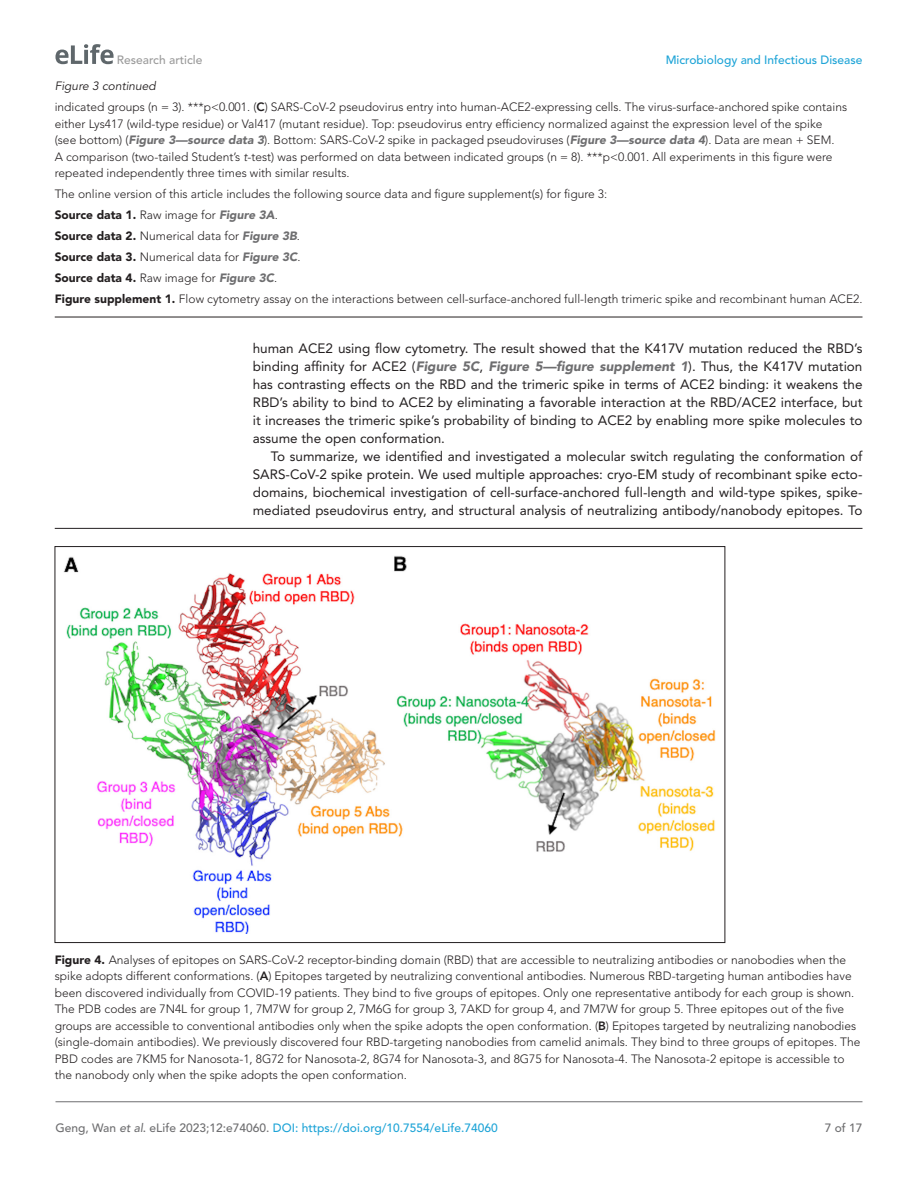
<style>
.page{position:relative;width:918px;height:1188px;background:#fff}
.page>*{position:absolute;margin:0;border:0;box-sizing:border-box;transform-origin:0 0}
.t1{font:13.5px/18px "Avenir LT Std";color:#231f20;text-align:justify}
.t2{font:300 12px/16.5px "Avenir LT Std";color:#231f20}
.t3{font:500 12px "Avenir LT Std";color:#1ea4d7}
.t4{font:italic 12px "Avenir LT Std";color:#231f20}
.t5{font:500 12px "Avenir LT Std";color:#9a9a9a}
.t6{font:500 12px "Avenir LT Std";color:#6e6e70}
.s1{font-weight:800}
.s2{font-weight:900;font-style:italic;color:#6e6e70}
.s3{font-style:italic}
.s4{font-weight:900}
.s5{color:#6e6e70}
.s6{font-style:italic;color:#6e6e70}
</style>
<div class="page">
<svg style="left:55px;top:44px;width:59px;height:20px"></svg>
<hr style="left:56px;top:1101px;width:806px;height:1px;background:#6e6e70">
<hr style="left:55px;top:317px;width:807px;height:1px;background:#231f20">
<hr style="left:55px;top:528px;width:807px;height:1px;background:#231f20">
<img style="left:64px;top:556px;width:652px;height:378px">
<p class="t5" style="left:117px;top:53px;width:87px">Research article</p>
<p class="t3" style="left:666px;top:53px;width:198px">Microbiology and Infectious Disease</p>
<p class="t4" style="left:55px;top:79px;width:103px">Figure 3 continued</p>
<p class="t2" style="left:55px;top:99px;width:794px">indicated groups (n = 3). ***p&lt;0.001. (<span class="s1">C</span>) SARS-CoV-2 pseudovirus entry into human-ACE2-expressing cells. The virus-surface-anchored spike contains either Lys417 (wild-type residue) or Val417 (mutant residue). Top: pseudovirus entry efficiency normalized against the expression level of the spike<br>(see bottom) (<span class="s2">Figure 3—source data 3</span>). Bottom: SARS-CoV-2 spike in packaged pseudoviruses (<span class="s2">Figure 3—source data 4</span>). Data are mean + SEM.<br>A comparison (two-tailed Student’s <span class="s3">t</span>-test) was performed on data between indicated groups (n = 8). ***p&lt;0.001. All experiments in this figure were repeated independently three times with similar results.</p>
<p class="t2" style="left:55px;top:184px;width:809px;line-height:21px">The online version of this article includes the following source data and figure supplement(s) for figure 3:<br><span class="s4">Source data 1.</span> Raw image for <span class="s2">Figure 3A</span>.<br><span class="s4">Source data 2.</span> Numerical data for <span class="s2">Figure 3B</span>.<br><span class="s4">Source data 3.</span> Numerical data for <span class="s2">Figure 3C</span>.<br><span class="s4">Source data 4.</span> Raw image for <span class="s2">Figure 3C</span>.<br><span class="s4">Figure supplement 1.</span> Flow cytometry assay on the interactions between cell-surface-anchored full-length trimeric spike and recombinant human ACE2.</p>
<p class="t1" style="left:253px;top:340px;width:611px">human ACE2 using flow cytometry. The result showed that the K417V mutation reduced the RBD’s binding affinity for ACE2 (<span class="s2">Figure 5C</span>, <span class="s2">Figure 5—figure supplement 1</span>). Thus, the K417V mutation has contrasting effects on the RBD and the trimeric spike in terms of ACE2 binding: it weakens the RBD’s ability to bind to ACE2 by eliminating a favorable interaction at the RBD/ACE2 interface, but it increases the trimeric spike’s probability of binding to ACE2 by enabling more spike molecules to assume the open conformation.</p>
<p class="t1" style="left:253px;top:448px;width:611px;text-indent:18px">To summarize, we identified and investigated a molecular switch regulating the conformation of SARS-CoV-2 spike protein. We used multiple approaches: cryo-EM study of recombinant spike ecto&shy;domains, biochemical investigation of cell-surface-anchored full-length and wild-type spikes, spike&shy;mediated pseudovirus entry, and structural analysis of neutralizing antibody/nanobody epitopes. To</p>
<p class="t2" style="left:55px;top:951px;width:807px"><span class="s4">Figure 4.</span> Analyses of epitopes on SARS-CoV-2 receptor-binding domain (RBD) that are accessible to neutralizing antibodies or nanobodies when the spike adopts different conformations. (<span class="s1">A</span>) Epitopes targeted by neutralizing conventional antibodies. Numerous RBD-targeting human antibodies have been discovered individually from COVID-19 patients. They bind to five groups of epitopes. Only one representative antibody for each group is shown.<br>The PDB codes are 7N4L for group 1, 7M7W for group 2, 7M6G for group 3, 7AKD for group 4, and 7M7W for group 5. Three epitopes out of the five groups are accessible to conventional antibodies only when the spike adopts the open conformation. (<span class="s1">B</span>) Epitopes targeted by neutralizing nanobodies (single-domain antibodies). We previously discovered four RBD-targeting nanobodies from camelid animals. They bind to three groups of epitopes. The PBD codes are 7KM5 for Nanosota-1, 8G72 for Nanosota-2, 8G74 for Nanosota-3, and 8G75 for Nanosota-4. The Nanosota-2 epitope is accessible to the nanobody only when the spike adopts the open conformation.</p>
<p class="t3" style="left:56px;top:1121px;width:444px"><span class="s5">Geng, Wan</span> <span class="s6">et al</span><span class="s5">. eLife 2023;12:e74060.</span> DOI: https://doi.org/10.7554/eLife.74060</p>
<p class="t6" style="left:825px;top:1121px;width:39px">7 of 17</p>
</div>
